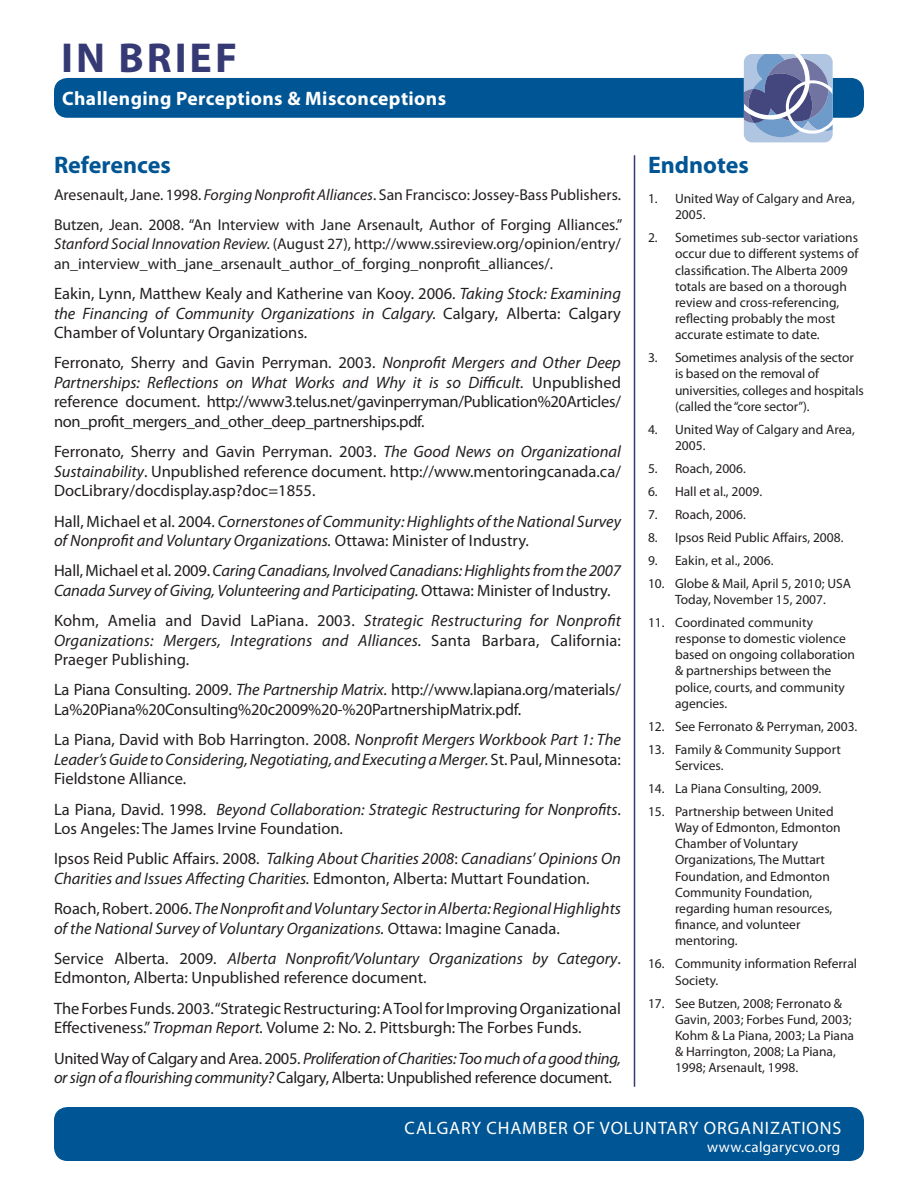
<style>
.page{position:relative;width:918px;height:1188px;background:#fff}
.page>*{position:absolute;margin:0;border:0;box-sizing:border-box;transform-origin:0 0}
.t1{font:700 42px "Myriad Pro";letter-spacing:.07em;color:#363a74}
.page_subhead{font:700 24px "Myriad Pro";color:#005594}
.Page_Head_-_page_2{font:700 19.5px "Myriad Pro";letter-spacing:.02em;color:#fff}
.t2{font:18px "Myriad Pro";letter-spacing:.05em;color:#fff}
.t3{font:16.5px/19.5px "Myriad Pro";color:#231f20}
.t4{font:italic 16.5px/19.5px "Myriad Pro";color:#231f20}
.t5{font:16.5px/19.5px "Myriad Pro";letter-spacing:-.02em;color:#231f20}
.t6{font:15.75px/19.5px "Myriad Pro";color:#231f20;text-align:justify}
.t7{font:15px "Myriad Pro";letter-spacing:.02em;color:#fff}
.Footnote_text{font:13.5px/16.2px "Myriad Pro";color:#231f20}
.s1{font-style:italic}
.s2{font-style:normal}
</style>
<div class="page">
<div style="left:54px;top:1107px;width:810px;height:54px;background:#005594;border-radius:14px"></div>
<div style="left:54px;top:78px;width:810px;height:40px;background:#005594;border-radius:14px"></div>
<svg style="left:744px;top:54px;width:89px;height:88px;background:#8696bc"></svg>
<hr style="left:634px;top:155px;width:1px;height:932px;background:#363a74">
<h1 class="t1" style="left:61px;top:30px;width:177px">IN BRIEF</h1>
<p class="Page_Head_-_page_2" style="left:62px;top:86px;width:385px">Challenging Perceptions &amp; Misconceptions</p>
<p class="page_subhead" style="left:54px;top:150px;width:118px">References</p>
<p class="t6" style="left:54px;top:184px;width:569px">Aresenault, Jane. 1998. <span class="s1">Forging Nonprofit Alliances</span>. San Francisco: Jossey-Bass Publishers.</p>
<p class="t6" style="left:54px;top:215px;width:570px">Butzen, Jean. 2008. “An Interview with Jane Arsenault, Author of Forging Alliances.” <span class="s1">Stanford Social Innovation Review.</span> (August 27), http://www.ssireview.org/opinion/entry/ an_interview_with_jane_arsenault_author_of_forging_nonprofit_alliances/.</p>
<p class="t3" style="left:54px;top:284px;width:569px;text-align:justify">Eakin, Lynn, Matthew Kealy and Katherine van Kooy. 2006. <span class="s1">Taking Stock: Examining the Financing of Community Organizations in Calgary.</span> Calgary, Alberta: Calgary Chamber of Voluntary Organizations.</p>
<p class="t3" style="left:54px;top:353px;width:569px;text-align:justify">Ferronato, Sherry and Gavin Perryman. 2003. <span class="s1">Nonprofit Mergers and Other Deep Partnerships: Reflections on What Works and Why it is so Difficult.</span> Unpublished reference document. http://www3.telus.net/gavinperryman/Publication%20Articles/ non_profit_mergers_and_other_deep_partnerships.pdf.</p>
<p class="t3" style="left:54px;top:442px;width:569px;text-align:justify">Ferronato, Sherry and Gavin Perryman. 2003. <span class="s1">The Good News on Organizational Sustainability</span>. Unpublished reference document. http://www.mentoringcanada.ca/ DocLibrary/docdisplay.asp?doc=1855.</p>
<p class="t4" style="left:54px;top:511px;width:569px"><span class="s2">Hall, Michael et al. 2004.</span> Cornerstones of Community: Highlights of the National Survey of Nonprofit and Voluntary Organizations. <span class="s2">Ottawa: Minister of Industry.</span></p>
<p class="t4" style="left:54px;top:561px;width:569px"><span class="s2">Hall, Michael et al. 2009.</span> Caring Canadians, Involved Canadians: Highlights from the 2007<br>Canada Survey of Giving, Volunteering and Participating. <span class="s2">Ottawa: Minister of Industry.</span></p>
<p class="t4" style="left:54px;top:611px;width:568px;text-align:justify"><span class="s2">Kohm, Amelia and David LaPiana. 2003.</span> Strategic Restructuring for Nonprofit Organizations: Mergers, Integrations and Alliances. <span class="s2">Santa Barbara, California:<br>Praeger Publishing.</span></p>
<p class="t3" style="left:54px;top:680px;width:569px">La Piana Consulting. 2009. <span class="s1">The Partnership Matrix</span>. http://www.lapiana.org/materials/<br>La%20Piana%20Consulting%20c2009%20-%20PartnershipMatrix.pdf.</p>
<p class="t4" style="left:54px;top:730px;width:568px;text-align:justify"><span class="s2">La Piana, David with Bob Harrington. 2008.</span> Nonprofit Mergers Workbook Part 1: The Leader’s Guide to Considering, Negotiating, and Executing a Merger. <span class="s2">St. Paul, Minnesota:<br>Fieldstone Alliance.</span></p>
<p class="t3" style="left:54px;top:799px;width:569px">La Piana, David. 1998. <span class="s1">Beyond Collaboration: Strategic Restructuring for Nonprofits</span>.<br>Los Angeles: The James Irvine Foundation.</p>
<p class="t4" style="left:54px;top:849px;width:568px"><span class="s2">Ipsos Reid Public Affairs. 2008.</span> Talking About Charities 2008<span class="s2">:</span> Canadians’ Opinions On<br>Charities and Issues Affecting Charities. <span class="s2">Edmonton, Alberta: Muttart Foundation.</span></p>
<p class="t4" style="left:54px;top:899px;width:569px"><span class="s2">Roach, Robert. 2006.</span> The Nonprofit and Voluntary Sector in Alberta: Regional Highlights of the National Survey of Voluntary Organizations. <span class="s2">Ottawa: Imagine Canada.</span></p>
<p class="t3" style="left:54px;top:948px;width:569px">Service Alberta. 2009. <span class="s1">Alberta Nonprofit/Voluntary Organizations by Category</span>.<br>Edmonton, Alberta: Unpublished reference document.</p>
<p class="t3" style="left:54px;top:998px;width:569px">The Forbes Funds. 2003. “Strategic Restructuring: A Tool for Improving Organizational<br>Effectiveness.” <span class="s1">Tropman Report.</span> Volume 2: No. 2. Pittsburgh: The Forbes Funds.</p>
<p class="t5" style="left:54px;top:1048px;width:568px">United Way of Calgary and Area. 2005. <span class="s1">Proliferation of Charities: Too much of a good thing, or sign of a flourishing community?</span> Calgary, Alberta: Unpublished reference document.</p>
<p class="page_subhead" style="left:648px;top:150px;width:102px">Endnotes</p>
<p class="Footnote_text" style="left:675px;top:190px;width:181px;text-indent:-27px">1. United Way of Calgary and Area,<br>2005.</p>
<p class="Footnote_text" style="left:675px;top:229px;width:185px;text-indent:-27px">2. Sometimes sub-sector variations occur due to different systems of classification. The Alberta 2009 totals are based on a thorough review and cross-referencing, reflecting probably the most accurate estimate to date.</p>
<p class="Footnote_text" style="left:675px;top:349px;width:190px;text-indent:-27px">3. Sometimes analysis of the sector is based on the removal of universities, colleges and hospitals (called the “core sector”).</p>
<p class="Footnote_text" style="left:675px;top:421px;width:181px;text-indent:-27px">4. United Way of Calgary and Area,<br>2005.</p>
<p class="Footnote_text" style="left:648px;top:460px;width:99px">5. Roach, 2006.</p>
<p class="Footnote_text" style="left:648px;top:483px;width:116px">6. Hall et al., 2009.</p>
<p class="Footnote_text" style="left:648px;top:506px;width:99px">7. Roach, 2006.</p>
<p class="Footnote_text" style="left:648px;top:529px;width:197px">8. Ipsos Reid Public Affairs, 2008.</p>
<p class="Footnote_text" style="left:648px;top:552px;width:127px">9. Eakin, et al., 2006.</p>
<p class="Footnote_text" style="left:648px;top:575px;width:205px;text-align:center">10. Globe &amp; Mail, April 5, 2010; USA<br>Today, November 15, 2007.</p>
<p class="Footnote_text" style="left:675px;top:614px;width:182px;text-indent:-27px">11. Coordinated community response to domestic violence based on ongoing collaboration &amp; partnerships between the police, courts, and community agencies.</p>
<p class="Footnote_text" style="left:648px;top:718px;width:211px">12. See Ferronato &amp; Perryman, 2003.</p>
<p class="Footnote_text" style="left:675px;top:741px;width:167px;text-indent:-27px">13. Family &amp; Community Support<br>Services.</p>
<p class="Footnote_text" style="left:648px;top:780px;width:175px">14. La Piana Consulting, 2009.</p>
<p class="Footnote_text" style="left:675px;top:803px;width:167px;text-indent:-27px">15. Partnership between United<br>Way of Edmonton, Edmonton<br>Chamber of Voluntary<br>Organizations, The Muttart<br>Foundation, and Edmonton<br>Community Foundation, regarding human resources, finance, and volunteer mentoring.</p>
<p class="Footnote_text" style="left:675px;top:956px;width:184px;text-indent:-27px">16. Community information Referral<br>Society.</p>
<p class="Footnote_text" style="left:675px;top:995px;width:181px;text-indent:-27px">17. See Butzen, 2008; Ferronato &amp;<br>Gavin, 2003; Forbes Fund, 2003;<br>Kohm &amp; La Piana, 2003; La Piana &amp; Harrington, 2008; La Piana,<br>1998; Arsenault, 1998.</p>
<p class="t2" style="left:405px;top:1117px;width:438px">CALGARY CHAMBER OF VOLUNTARY ORGANIZATIONS</p>
<p class="t7" style="left:707px;top:1138px;width:134px">www.calgarycvo.org</p>
</div>
